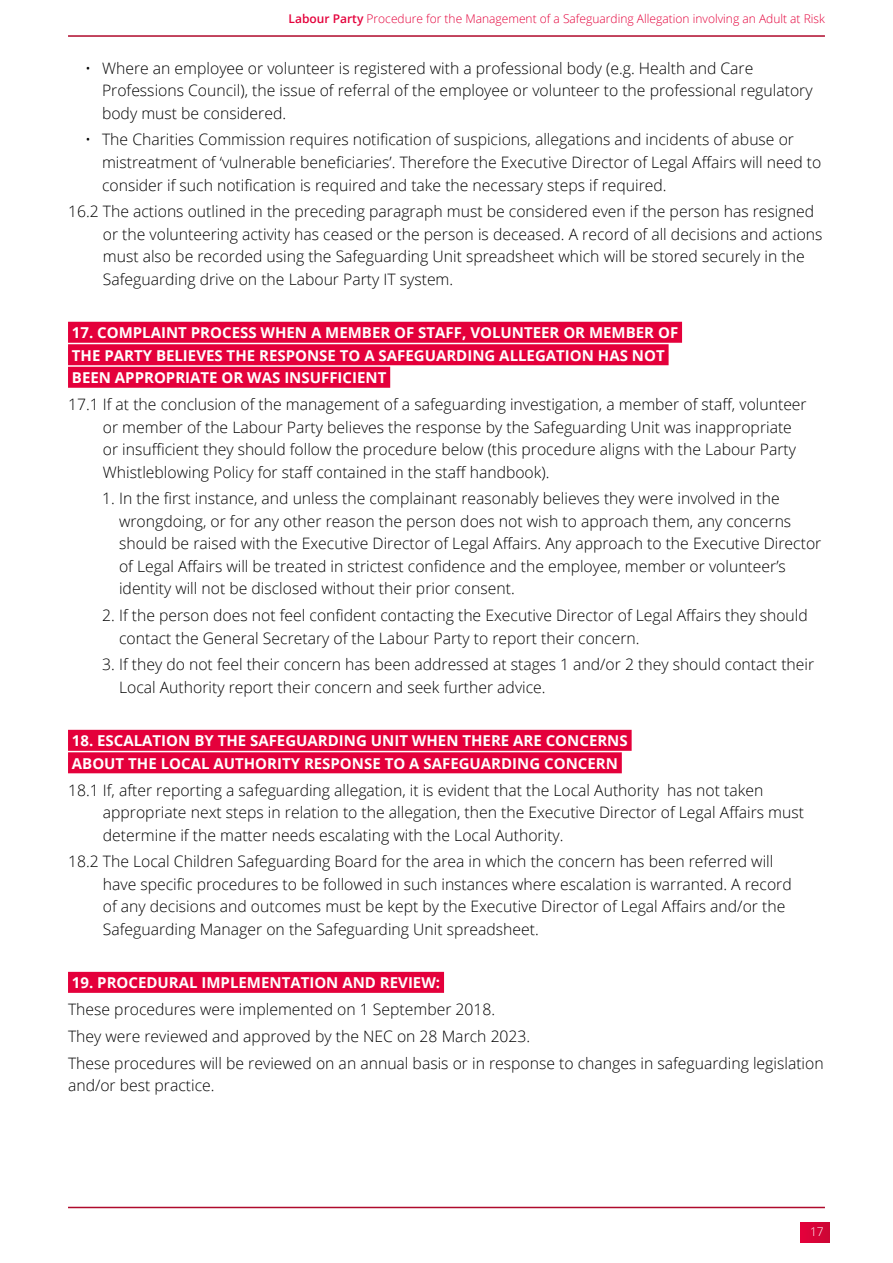
<style>
.page{position:relative;width:893px;height:1263px;background:#fff}
.page>*{position:absolute;margin:0;border:0;box-sizing:border-box;transform-origin:0 0}
.t1{font:300 15.75px/22.5px "Open Sans";color:#000}
.t2{font:700 15px/22.5px "Open Sans";color:#fff}
.t3{font:300 12px "Open Sans";color:#e4003b}
.t4{font:300 12px "Open Sans";color:#fff}
.s1{font-weight:600}
</style>
<div class="page">
<div style="left:801px;top:1222px;width:29px;height:21px;background:#d80338"></div>
<hr style="left:68px;top:1207px;width:757px;height:1px;background:#af0a2c">
<hr style="left:68px;top:35px;width:757px;height:2px;background:#af0a2c">
<div style="left:68px;top:322px;width:614px;height:21px;background:#e4003b"></div>
<div style="left:68px;top:344px;width:601px;height:21px;background:#e4003b"></div>
<div style="left:68px;top:367px;width:322px;height:21px;background:#e4003b"></div>
<div style="left:68px;top:730px;width:564px;height:21px;background:#e4003b"></div>
<div style="left:68px;top:752px;width:554px;height:21px;background:#e4003b"></div>
<div style="left:68px;top:972px;width:376px;height:21px;background:#e4003b"></div>
<p class="t3" style="left:289px;top:11px;width:538px"><span class="s1">Labour Party</span> Procedure for the Management of a Safeguarding Allegation involving an Adult at Risk</p>
<p class="t1" style="left:102px;top:56px;width:712px;text-indent:-17px">• Where an employee or volunteer is registered with a professional body (e.g. Health and Care<br>Professions Council), the issue of referral of the employee or volunteer to the professional regulatory body must be considered.</p>
<p class="t1" style="left:102px;top:128px;width:721px;text-indent:-17px">• The Charities Commission requires notification of suspicions, allegations and incidents of abuse or mistreatment of ‘vulnerable beneficiaries’. Therefore the Executive Director of Legal Affairs will need to consider if such notification is required and take the necessary steps if required.</p>
<p class="t1" style="left:103px;top:200px;width:721px;text-indent:-35px">16.2 The actions outlined in the preceding paragraph must be considered even if the person has resigned or the volunteering activity has ceased or the person is deceased. A record of all decisions and actions must also be recorded using the Safeguarding Unit spreadsheet which will be stored securely in the Safeguarding drive on the Labour Party IT system.</p>
<p class="t2" style="left:72px;top:321px;width:608px">17. COMPLAINT PROCESS WHEN A MEMBER OF STAFF, VOLUNTEER OR MEMBER OF<br>THE PARTY BELIEVES THE RESPONSE TO A SAFEGUARDING ALLEGATION HAS NOT<br>BEEN APPROPRIATE OR WAS INSUFFICIENT</p>
<p class="t1" style="left:103px;top:393px;width:705px;text-indent:-35px">17.1 If at the conclusion of the management of a safeguarding investigation, a member of staff, volunteer or member of the Labour Party believes the response by the Safeguarding Unit was inappropriate or insufficient they should follow the procedure below (this procedure aligns with the Labour Party Whistleblowing Policy for staff contained in the staff handbook).</p>
<p class="t1" style="left:119px;top:487px;width:704px;text-indent:-17px">1. In the first instance, and unless the complainant reasonably believes they were involved in the wrongdoing, or for any other reason the person does not wish to approach them, any concerns should be raised with the Executive Director of Legal Affairs. Any approach to the Executive Director of Legal Affairs will be treated in strictest confidence and the employee, member or volunteer’s identity will not be disclosed without their prior consent.</p>
<p class="t1" style="left:119px;top:604px;width:690px;text-indent:-17px">2. If the person does not feel confident contacting the Executive Director of Legal Affairs they should contact the General Secretary of the Labour Party to report their concern.</p>
<p class="t1" style="left:119px;top:653px;width:697px;text-indent:-17px">3. If they do not feel their concern has been addressed at stages 1 and/or 2 they should contact their<br>Local Authority report their concern and seek further advice.</p>
<p class="t2" style="left:72px;top:729px;width:557px">18. ESCALATION BY THE SAFEGUARDING UNIT WHEN THERE ARE CONCERNS<br>ABOUT THE LOCAL AUTHORITY RESPONSE TO A SAFEGUARDING CONCERN</p>
<p class="t1" style="left:103px;top:778px;width:703px;text-indent:-35px">18.1 If, after reporting a safeguarding allegation, it is evident that the Local Authority has not taken appropriate next steps in relation to the allegation, then the Executive Director of Legal Affairs must determine if the matter needs escalating with the Local Authority.</p>
<p class="t1" style="left:103px;top:850px;width:690px;text-indent:-35px">18.2 The Local Children Safeguarding Board for the area in which the concern has been referred will have specific procedures to be followed in such instances where escalation is warranted. A record of any decisions and outcomes must be kept by the Executive Director of Legal Affairs and/or the Safeguarding Manager on the Safeguarding Unit spreadsheet.</p>
<p class="t2" style="left:72px;top:971px;width:370px">19. PROCEDURAL IMPLEMENTATION AND REVIEW:</p>
<p class="t1" style="left:68px;top:995px;width:757px;line-height:26.7px">These procedures were implemented on 1 September 2018.<br>They were reviewed and approved by the NEC on 28 March 2023.<br>These procedures will be reviewed on an annual basis or in response to changes in safeguarding legislation</p>
<p class="t1" style="left:68px;top:1074px;width:148px">and/or best practice.</p>
<p class="t4" style="left:810px;top:1224px;width:15px">17</p>
</div>
